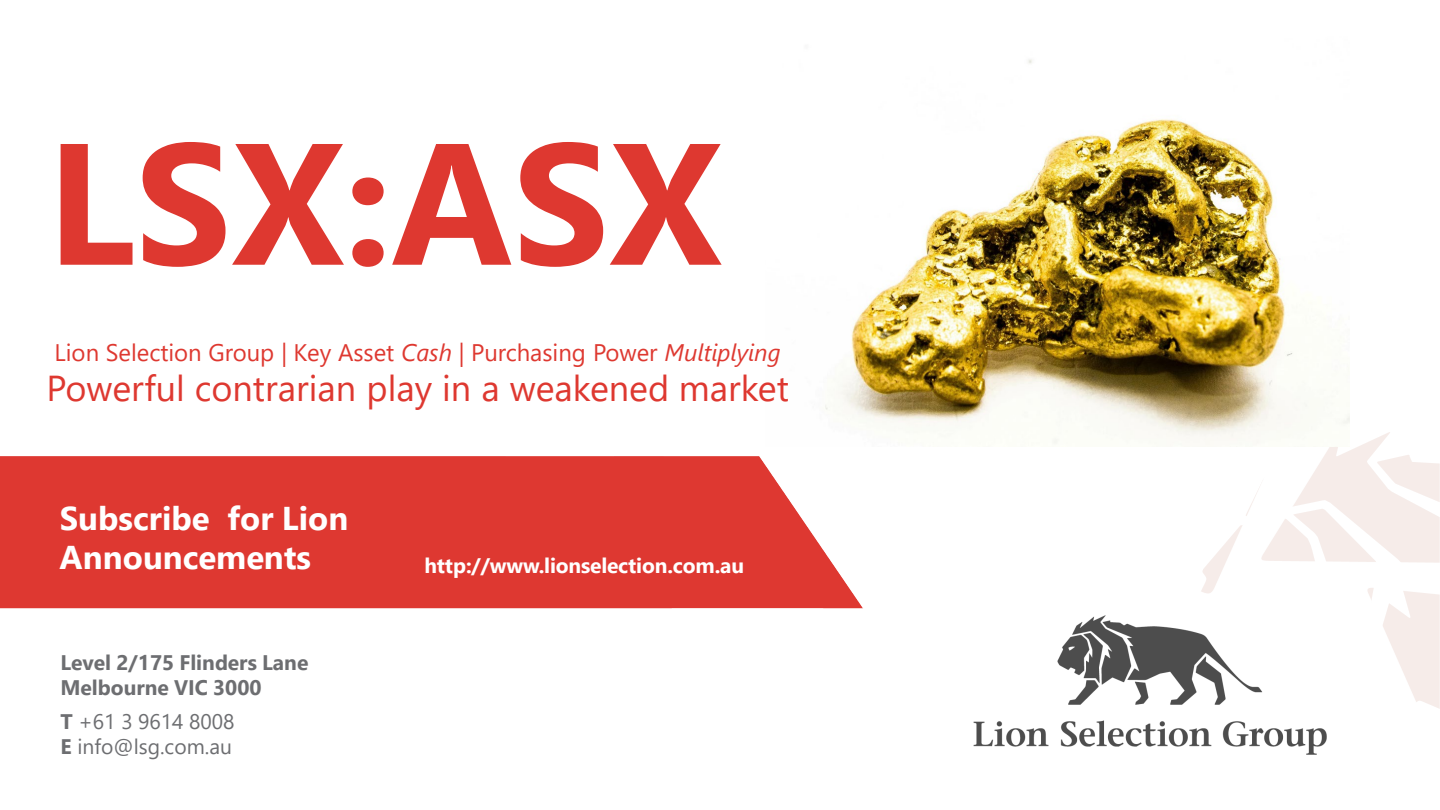
<style>
.page{position:relative;width:1440px;height:810px;background:#fff}
.page>*{position:absolute;margin:0;border:0;box-sizing:border-box;transform-origin:0 0}
.t1{font:700 172.5px "Segoe UI";color:#de3830}
.t2{font:36px "Segoe UI";color:#de3830}
.t3{font:700 33px "Segoe UI";color:#fff}
.t4{font:24px "Segoe UI";color:#de3830}
.t5{font:700 21px/25.2px "Segoe UI";color:#6d6e71}
.t6{font:700 21px "Segoe UI";letter-spacing:-.01em;color:#fff}
.t7{font:21px "Segoe UI";color:#6d6e71}
.s1{font-style:italic}
.s2{font-weight:700}
</style>
<div class="page">
<img style="left:0;top:432px;width:1440px;height:323px">
<img style="left:765px;top:59px;width:585px;height:387px">
<p class="t1" style="left:47px;top:41px;width:677px">LSX:ASX</p>
<p class="t4" style="left:55px;top:330px;width:728px">Lion Selection Group | Key Asset <span class="s1">Cash</span> | Purchasing Power <span class="s1">Multiplying</span></p>
<p class="t2" style="left:46px;top:355px;width:744px">Powerful contrarian play in a weakened market</p>
<h2 class="t3" style="left:60px;top:487px;width:290px">Subscribe for Lion</h2>
<h2 class="t3" style="left:60px;top:527px;width:253px">Announcements</h2>
<p class="t6" style="left:424px;top:545px;width:321px">http://www.lionselection.com.au</p>
<p class="t5" style="left:60px;top:648px;width:250px">Level 2/175 Flinders Lane<br>Melbourne VIC 3000</p>
<p class="t7" style="left:60px;top:702px;width:176px"><span class="s2">T</span> +61 3 9614 8008</p>
<p class="t7" style="left:60px;top:727px;width:173px"><span class="s2">E</span> info@lsg.com.au</p>
</div>
